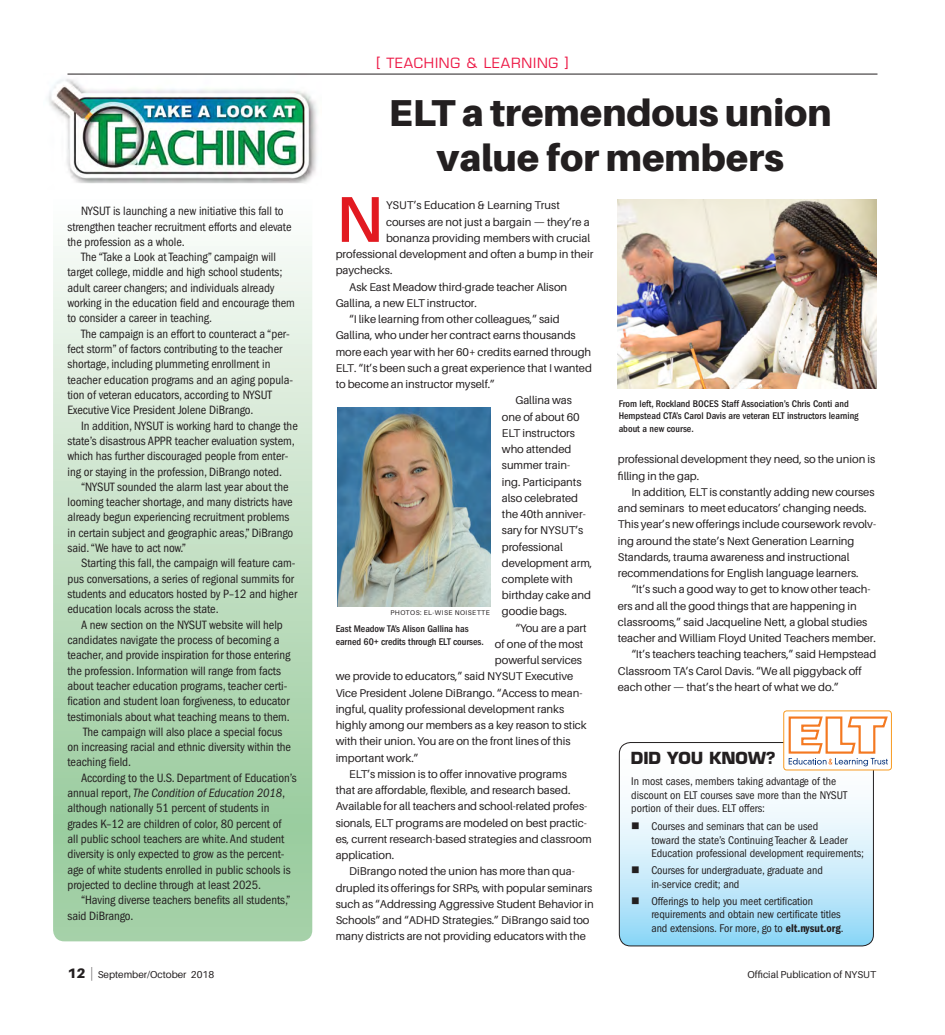
<style>
.page{position:relative;width:945px;height:1035px;background:#fff}
.page>*{position:absolute;margin:0;border:0;box-sizing:border-box;transform-origin:0 0}
.Body_w_Red_Drop_Cap{font:600 64.88px "Aileron";color:#e21a21}
.Headline_34{font:900 37.5px/45px "Aileron";color:#231f20;text-align:center}
.t1{font:700 16.25px "Eurostile LT Std";color:#231f20}
.Feature{font:13.75px "Eurostile LT Std";letter-spacing:.06em;color:#ed1845}
.Body{font:condensed 12.5px/15.2px "ITC Franklin Gothic Std";letter-spacing:-.005em;color:#231f20}
.Box_Text{font:condensed 11.5px/13.8px "ITC Franklin Gothic Std";letter-spacing:-.005em;color:#231f20}
.Body-2{font:11.25px/16.2px "Aileron";letter-spacing:-.005em;color:#231f20}
.Body_w_Red_Drop_Cap-2{font:11.25px "Aileron";color:#231f20}
.t2{font:500 condensed 10px/12.5px "ITC Franklin Gothic Std";color:#231f20}
.t3{font:10px "Aileron";color:#231f20}
.Photo_Credit{font:6.88px "Aileron";letter-spacing:.06em;color:#231f20}
.s1{font-style:italic}
.s2{font-family:"ITC Franklin Gothic Std Dm Cd";font-stretch:normal}
.s3{font-weight:900;font-size:13.75px}
.s4{font-weight:100;font-size:13.75px}
</style>
<div class="page">
<img style="left:48px;top:73px;width:274px;height:110px">
<svg style="left:53px;top:246px;width:259px;height:695px;background:#c0dec2"></svg>
<hr style="left:68px;top:74px;width:810px;height:1px;background:#231f20">
<img style="left:337px;top:407px;width:154px;height:199px">
<img style="left:617px;top:199px;width:260px;height:190px">
<svg style="left:619px;top:743px;width:254px;height:203px"></svg>
<div style="left:619px;top:742px;width:255px;height:204px;border:1px solid #231f20;border-radius:11px"></div>
<div style="left:784px;top:711px;width:107px;height:59px;background:#fff;border-radius:3px"></div>
<div style="left:783px;top:711px;width:109px;height:59px;border:1px solid #f89b20;border-radius:3px"></div>
<svg style="left:788px;top:716px;width:100px;height:50px"></svg>
<p class="Body" style="left:68px;top:204px;width:226px;text-indent:13px">NYSUT is launching a new initiative this fall to strengthen teacher recruitment efforts and elevate the profession as a whole.</p>
<p class="Body" style="left:68px;top:250px;width:229px;text-indent:13px">The “Take a Look at Teaching” campaign will target college, middle and high school students; adult career changers; and individuals already working in the education field and encourage them to consider a career in teaching.</p>
<p class="Body" style="left:68px;top:326px;width:227px;text-indent:13px">The campaign is an effort to counteract a “per&shy;fect storm” of factors contributing to the teacher shortage, including plummeting enrollment in teacher education programs and an aging popula&shy;tion of veteran educators, according to NYSUT Executive Vice President Jolene DiBrango.</p>
<p class="Body" style="left:68px;top:418px;width:232px;text-indent:13px">In addition, NYSUT is working hard to change the state’s disastrous APPR teacher evaluation system, which has further discouraged people from enter&shy;ing or staying in the profession, DiBrango noted.</p>
<p class="Body" style="left:68px;top:479px;width:227px;text-indent:13px">“NYSUT sounded the alarm last year about the looming teacher shortage, and many districts have already begun experiencing recruitment problems in certain subject and geographic areas,” DiBrango said. “We have to act now.”</p>
<p class="Body" style="left:68px;top:556px;width:231px;text-indent:13px">Starting this fall, the campaign will feature cam&shy;pus conversations, a series of regional summits for students and educators hosted by P–12 and higher education locals across the state.</p>
<p class="Body" style="left:68px;top:617px;width:224px;text-indent:13px">A new section on the NYSUT website will help candidates navigate the process of becoming a teacher, and provide inspiration for those entering the profession. Information will range from facts about teacher education programs, teacher certi&shy;fication and student loan forgiveness, to educator testimonials about what teaching means to them.</p>
<p class="Body" style="left:68px;top:724px;width:225px;text-indent:16px">The campaign will also place a special focus on increasing racial and ethnic diversity within the teaching field.</p>
<p class="Body" style="left:68px;top:770px;width:231px;text-indent:13px">According to the U.S. Department of Education’s annual report, <span class="s1">The Condition of Education 2018</span>, although nationally 51 percent of students in grades K–12 are children of color, 80 percent of<br>all public school teachers are white. And student diversity is only expected to grow as the percent&shy;age of white students enrolled in public schools is projected to decline through at least 2025.</p>
<p class="Body" style="left:68px;top:893px;width:224px;text-indent:13px">“Having diverse teachers benefits all students,” said DiBrango.</p>
<p class="Feature" style="left:377px;top:55px;width:193px">[ TEACHING &amp; LEARNING ]</p>
<p class="Headline_34" style="left:389px;top:91px;width:444px">ELT a tremendous union value for members</p>
<p class="Body_w_Red_Drop_Cap" style="left:336px;top:184px;width:49px">N</p>
<p class="Body_w_Red_Drop_Cap-2" style="left:386px;top:199px;width:175px">YSUT’s Education &amp; Learning Trust</p>
<p class="Body_w_Red_Drop_Cap-2" style="left:386px;top:216px;width:205px">courses are not just a bargain — they’re a</p>
<p class="Body_w_Red_Drop_Cap-2" style="left:386px;top:232px;width:206px">bonanza providing members with crucial</p>
<p class="Body_w_Red_Drop_Cap-2" style="left:336px;top:248px;width:259px">professional development and often a bump in their</p>
<p class="Body_w_Red_Drop_Cap-2" style="left:336px;top:264px;width:58px">paychecks.</p>
<p class="Body-2" style="left:336px;top:279px;width:233px;text-indent:13px">Ask East Meadow third-grade teacher Alison<br>Gallina, a new ELT instructor.</p>
<p class="Body-2" style="left:336px;top:311px;width:258px;text-indent:13px">“I like learning from other colleagues,” said Gallina, who under her contract earns thousands more each year with her 60+ credits earned through ELT. “It’s been such a great experience that I wanted to become an instructor myself.”</p>
<p class="Body-2" style="left:502px;top:392px;width:92px;text-indent:13px">Gallina was one of about 60<br>ELT instructors who attended summer train-<br>ing. Participants also celebrated the 40th anniver&shy;sary for NYSUT’s professional development arm, complete with birthday cake and goodie bags.</p>
<p class="Body-2" style="left:515px;top:620px;width:73px">“You are a part</p>
<p class="Body-2" style="left:495px;top:636px;width:90px">of one of the most</p>
<p class="Body-2" style="left:495px;top:652px;width:89px">powerful services</p>
<p class="Body-2" style="left:336px;top:669px;width:239px">we provide to educators,” said NYSUT Executive</p>
<p class="Body-2" style="left:336px;top:685px;width:248px">Vice President Jolene DiBrango. “Access to mean-</p>
<p class="Body-2" style="left:336px;top:701px;width:230px">ingful, quality professional development ranks</p>
<p class="Body-2" style="left:336px;top:717px;width:253px">highly among our members as a key reason to stick</p>
<p class="Body-2" style="left:336px;top:734px;width:237px">with their union. You are on the front lines of this</p>
<p class="Body-2" style="left:336px;top:750px;width:84px">important work.”</p>
<p class="Body-2" style="left:336px;top:766px;width:258px;text-indent:13px">ELT’s mission is to offer innovative programs<br>that are affordable, flexible, and research based.<br>Available for all teachers and school-related profes&shy;sionals, ELT programs are modeled on best practic&shy;es, current research-based strategies and classroom application.</p>
<p class="Body-2" style="left:336px;top:864px;width:260px;text-indent:13px">DiBrango noted the union has more than qua&shy;drupled its offerings for SRPs, with popular seminars such as “Addressing Aggressive Student Behavior in Schools” and “ADHD Strategies.” DiBrango said too many districts are not providing educators with the</p>
<p class="Photo_Credit" style="left:390px;top:609px;width:101px">PHOTOS: EL-WISE NOISETTE</p>
<p class="t2" style="left:336px;top:623px;width:150px">East Meadow TA’s Alison Gallina has earned 60+ credits through ELT courses.</p>
<p class="t2" style="left:619px;top:397px;width:242px">From left, Rockland BOCES Staff Association’s Chris Conti and<br>Hempstead CTA’s Carol Davis are veteran ELT instructors learning about a new course.</p>
<p class="Body-2" style="left:618px;top:451px;width:259px">professional development they need, so the union is filling in the gap.</p>
<p class="Body-2" style="left:618px;top:484px;width:260px;text-indent:13px">In addition, ELT is constantly adding new courses and seminars to meet educators’ changing needs.<br>This year’s new offerings include coursework revolv&shy;ing around the state’s Next Generation Learning Standards, trauma awareness and instructional recommendations for English language learners.</p>
<p class="Body-2" style="left:618px;top:581px;width:260px;text-indent:13px">“It’s such a good way to get to know other teach&shy;ers and all the good things that are happening in classrooms,” said Jacqueline Nett, a global studies teacher and William Floyd United Teachers member.</p>
<p class="Body-2" style="left:618px;top:646px;width:260px;text-indent:14px">“It’s teachers teaching teachers,” said Hempstead<br>Classroom TA’s Carol Davis. “We all piggyback off each other — that’s the heart of what we do.”</p>
<p class="t1" style="left:631px;top:748px;width:147px">DID YOU KNOW?</p>
<p class="Box_Text" style="left:631px;top:774px;width:217px">In most cases, members taking advantage of the discount on ELT courses save more than the NYSUT portion of their dues. ELT offers:</p>
<p class="Box_Text" style="left:651px;top:819px;width:214px;text-indent:-20px">■ Courses and seminars that can be used<br>toward the state’s Continuing Teacher &amp; Leader<br>Education professional development requirements;</p>
<p class="Box_Text" style="left:651px;top:864px;width:173px;text-indent:-20px">■ Courses for undergraduate, graduate and in-service credit; and</p>
<p class="Box_Text" style="left:651px;top:894px;width:194px;text-indent:-20px">■ Offerings to help you meet certification requirements and obtain new certificate titles and extensions. For more, go to <span class="s2">elt.nysut.org</span>.</p>
<p class="t3" style="left:68px;top:970px;width:148px"><span class="s3">12</span> <span class="s4">|</span> September/October 2018</p>
<p class="t3" style="left:748px;top:970px;width:130px">Official Publication of NYSUT</p>
</div>
